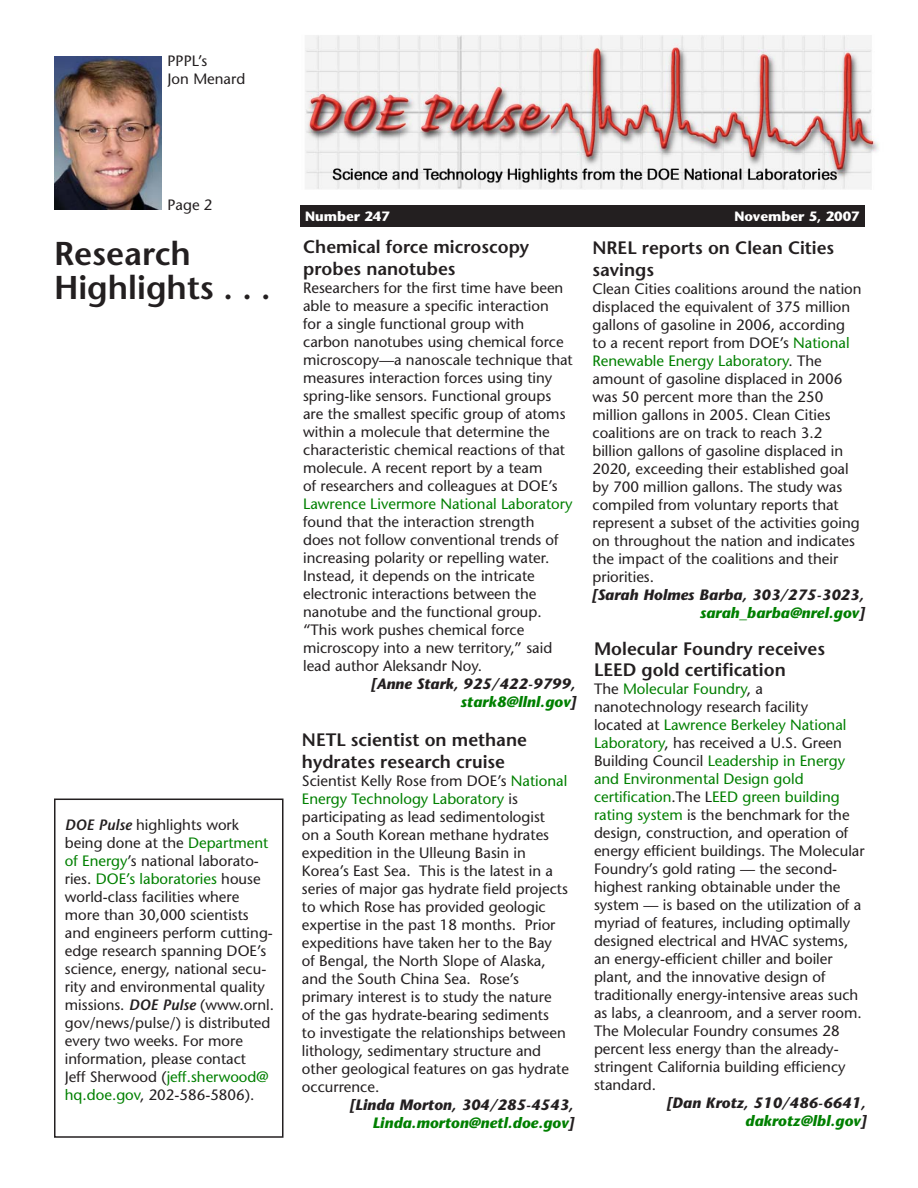
<style>
.page{position:relative;width:918px;height:1188px;background:#fff}
.page>*{position:absolute;margin:0;border:0;box-sizing:border-box;transform-origin:0 0}
.t1{font:600 33px/34.5px "Stone Sans";color:#231f20}
.t2{font:600 18px/21.6px "Stone Sans";color:#231f20}
.t3{font:15px/18px "Stone Sans";color:#231f20}
.t4{font:italic 700 15px/18px "Stone Sans";color:#231f20;text-align:right}
.t5{font:15px "Stone Sans";color:#008000}
.t6{font:700 13.5px "Stone Sans";color:#fff}
.s1{font-weight:600;font-style:italic}
.s2{color:#008000}
</style>
<div class="page">
<div style="left:300px;top:205px;width:565px;height:22px;background:#231f20"></div>
<div style="left:54px;top:799px;width:230px;height:339px;border:2px solid #231f20"></div>
<img style="left:305px;top:35px;width:574px;height:155px">
<img style="left:54px;top:56px;width:108px;height:154px">
<p class="t3" style="left:168px;top:53px;width:79px">PPPL’s<br>Jon Menard</p>
<p class="t3" style="left:168px;top:197px;width:46px">Page 2</p>
<h1 class="t1" style="left:54px;top:239px;width:218px">Research<br>Highlights . . .</h1>
<p class="t3" style="left:65px;top:818px;width:211px"><span class="s1">DOE Pulse</span> highlights work being done at the <span class="s2">Department of Energy</span>’s national laborato&shy;ries. <span class="s2">DOE’s laboratories</span> house world-class facilities where more than 30,000 scientists and engineers perform cutting&shy;edge research spanning DOE’s science, energy, national secu&shy;rity and environmental quality missions. <span class="s1">DOE Pulse</span> (www.ornl. gov/news/pulse/) is distributed every two weeks. For more information, please contact<br>Jeff Sherwood (<span class="s2">jeff.sherwood@ hq.doe.gov</span>, 202-586-5806).</p>
<p class="t6" style="left:305px;top:211px;width:86px">Number 247</p>
<p class="t6" style="left:734px;top:211px;width:127px">November 5, 2007</p>
<p class="t2" style="left:303px;top:238px;width:228px">Chemical force microscopy probes nanotubes</p>
<p class="t3" style="left:303px;top:280px;width:271px">Researchers for the first time have been able to measure a specific interaction<br>for a single functional group with carbon nanotubes using chemical force microscopy—a nanoscale technique that measures interaction forces using tiny spring-like sensors. Functional groups are the smallest specific group of atoms within a molecule that determine the characteristic chemical reactions of that molecule. A recent report by a team<br>of researchers and colleagues at DOE’s</p>
<p class="t5" style="left:303px;top:498px;width:271px">Lawrence Livermore National Laboratory</p>
<p class="t3" style="left:303px;top:514px;width:257px">found that the interaction strength does not follow conventional trends of increasing polarity or repelling water.<br>Instead, it depends on the intricate electronic interactions between the nanotube and the functional group. “This work pushes chemical force microscopy into a new territory,” said lead author Aleksandr Noy.</p>
<p class="t4" style="left:371px;top:676px;width:206px">[Anne Stark, 925/422-9799, <span class="s2">stark8@llnl.gov</span>]</p>
<p class="t2" style="left:302px;top:731px;width:227px">NETL scientist on methane hydrates research cruise</p>
<p class="t3" style="left:302px;top:773px;width:269px">Scientist Kelly Rose from DOE’s <span class="s2">National Energy Technology Laboratory</span> is participating as lead sedimentologist<br>on a South Korean methane hydrates expedition in the Ulleung Basin in Korea’s East Sea. This is the latest in a series of major gas hydrate field projects to which Rose has provided geologic expertise in the past 18 months. Prior expeditions have taken her to the Bay<br>of Bengal, the North Slope of Alaska, and the South China Sea. Rose’s primary interest is to study the nature<br>of the gas hydrate-bearing sediments<br>to investigate the relationships between lithology, sedimentary structure and other geological features on gas hydrate occurrence.</p>
<p class="t4" style="left:350px;top:1097px;width:225px">[Linda Morton, 304/285-4543,<br><span class="s2">Linda.morton@netl.doe.gov</span>]</p>
<p class="t2" style="left:592px;top:239px;width:243px">NREL reports on Clean Cities savings</p>
<p class="t3" style="left:592px;top:281px;width:271px">Clean Cities coalitions around the nation displaced the equivalent of 375 million gallons of gasoline in 2006, according to a recent report from DOE’s <span class="s2">National Renewable Energy Laboratory</span>. The amount of gasoline displaced in 2006 was 50 percent more than the 250 million gallons in 2005. Clean Cities coalitions are on track to reach 3.2 billion gallons of gasoline displaced in 2020, exceeding their established goal by 700 million gallons. The study was compiled from voluntary reports that represent a subset of the activities going on throughout the nation and indicates the impact of the coalitions and their priorities.</p>
<p class="t4" style="left:592px;top:587px;width:273px">[Sarah Holmes Barba, 303/275-3023, <span class="s2">sarah_barba@nrel.gov</span>]</p>
<p class="t2" style="left:594px;top:640px;width:233px">Molecular Foundry receives<br>LEED gold certification</p>
<p class="t3" style="left:594px;top:682px;width:272px">The <span class="s2">Molecular Foundry</span>, a nanotechnology research facility<br>located at <span class="s2">Lawrence Berkeley National Laboratory</span>, has received a U.S. Green Building Council <span class="s2">Leadership in Energy and Environmental Design gold certification</span>.The L<span class="s2">EED green building rating system</span> is the benchmark for the design, construction, and operation of energy efficient buildings. The Molecular Foundry’s gold rating — the second&shy;highest ranking obtainable under the system — is based on the utilization of a myriad of features, including optimally designed electrical and HVAC systems, an energy-efficient chiller and boiler plant, and the innovative design of traditionally energy-intensive areas such as labs, a cleanroom, and a server room.<br>The Molecular Foundry consumes 28 percent less energy than the already&shy;stringent California building efficiency standard.</p>
<p class="t4" style="left:667px;top:1096px;width:200px">[Dan Krotz, 510/486-6641, <span class="s2">dakrotz@lbl.gov</span>]</p>
</div>
